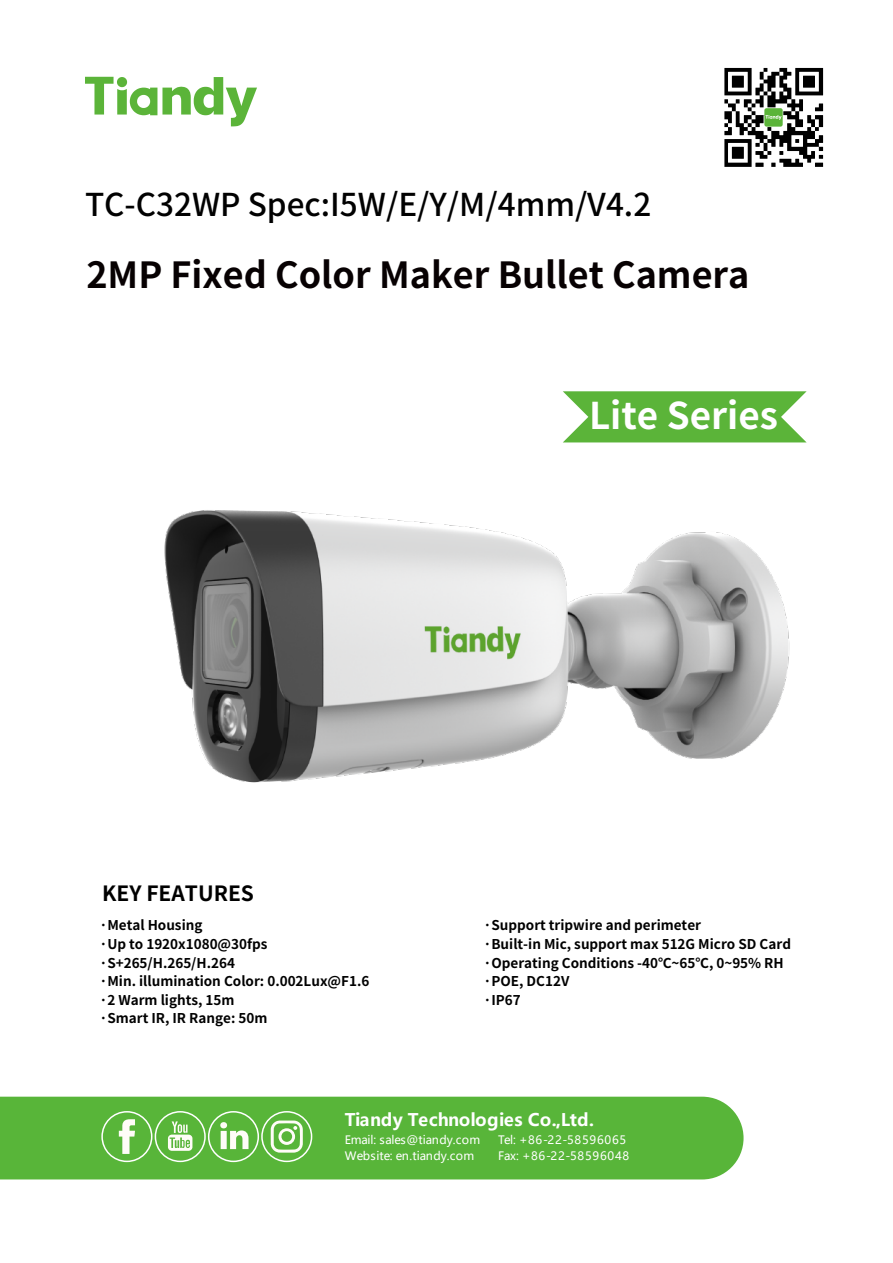
<style>
.page{position:relative;width:893px;height:1263px;background:#fff}
.page>*{position:absolute;margin:0;border:0;box-sizing:border-box;transform-origin:0 0}
.t1{font:700 36.9px "Source Han Sans CN";color:#fff}
.t2{font:700 36px "Source Han Sans CN";color:#070102}
.t3{font:500 31.5px "Source Han Sans CN";color:#010101}
.t4{font:700 21px "Source Han Sans CN";color:#000}
.t5{font:700 17.25px "Microsoft Ya Hei";letter-spacing:.005em;color:#fff}
.t6{font:700 13.5px/18.6px "Source Han Sans CN";color:#000}
.t7{font:11.55px/15.8px "Microsoft Ya Hei";letter-spacing:.015em;color:#fff}
.t8{font:11.55px/16px "Microsoft Ya Hei";letter-spacing:.065em;color:#fff}
</style>
<div class="page">
<div style="left:0;top:1097px;width:743px;height:82px;background:#58b539"></div>
<div style="left:101px;top:1111px;width:51px;height:51px;border:2px solid #fff;border-radius:50%"></div>
<svg style="left:119px;top:1119px;width:16px;height:35px"></svg>
<div style="left:155px;top:1111px;width:51px;height:51px;border:2px solid #fff;border-radius:50%"></div>
<svg style="left:168px;top:1121px;width:24px;height:30px"></svg>
<div style="left:208px;top:1111px;width:51px;height:51px;border:2px solid #fff;border-radius:50%"></div>
<svg style="left:220px;top:1122px;width:28px;height:27px"></svg>
<div style="left:261px;top:1111px;width:51px;height:51px;border:2px solid #fff;border-radius:50%"></div>
<svg style="left:271px;top:1120px;width:32px;height:33px"></svg>
<svg style="left:85px;top:77px;width:172px;height:49px"></svg>
<svg style="left:724px;top:68px;width:99px;height:99px"></svg>
<img style="left:164px;top:391px;width:643px;height:392px">
<h3 class="t3" style="left:85px;top:187px;width:568px">TC-C32WP Spec:I5W/E/Y/M/4mm/V4.2</h3>
<h2 class="t2" style="left:86px;top:255px;width:665px">2MP Fixed Color Maker Bullet Camera</h2>
<h1 class="t1" style="left:589px;top:395px;width:190px">Lite Series</h1>
<h3 class="t4" style="left:102px;top:882px;width:153px">KEY FEATURES</h3>
<p class="t6" style="left:99px;top:916px;width:271px">·Metal Housing<br>·Up to 1920x1080@30fps ·S+265/H.265/H.264<br>·Min. illumination Color: 0.002Lux@F1.6 ·2 Warm lights, 15m<br>·Smart IR, IR Range: 50m</p>
<p class="t6" style="left:483px;top:916px;width:309px">·Support tripwire and perimeter<br>·Built-in Mic, support max 512G Micro SD Card ·Operating Conditions -40℃~65℃, 0~95% RH ·POE, DC12V<br>·IP67</p>
<p class="t5" style="left:345px;top:1108px;width:251px">Tiandy Technologies Co.,Ltd.</p>
<p class="t7" style="left:345px;top:1131px;width:137px">Email: sales@tiandy.com<br>Website: en.tiandy.com</p>
<p class="t8" style="left:498px;top:1131px;width:133px">Tel: +86-22-58596065<br>Fax: +86-22-58596048</p>
</div>
